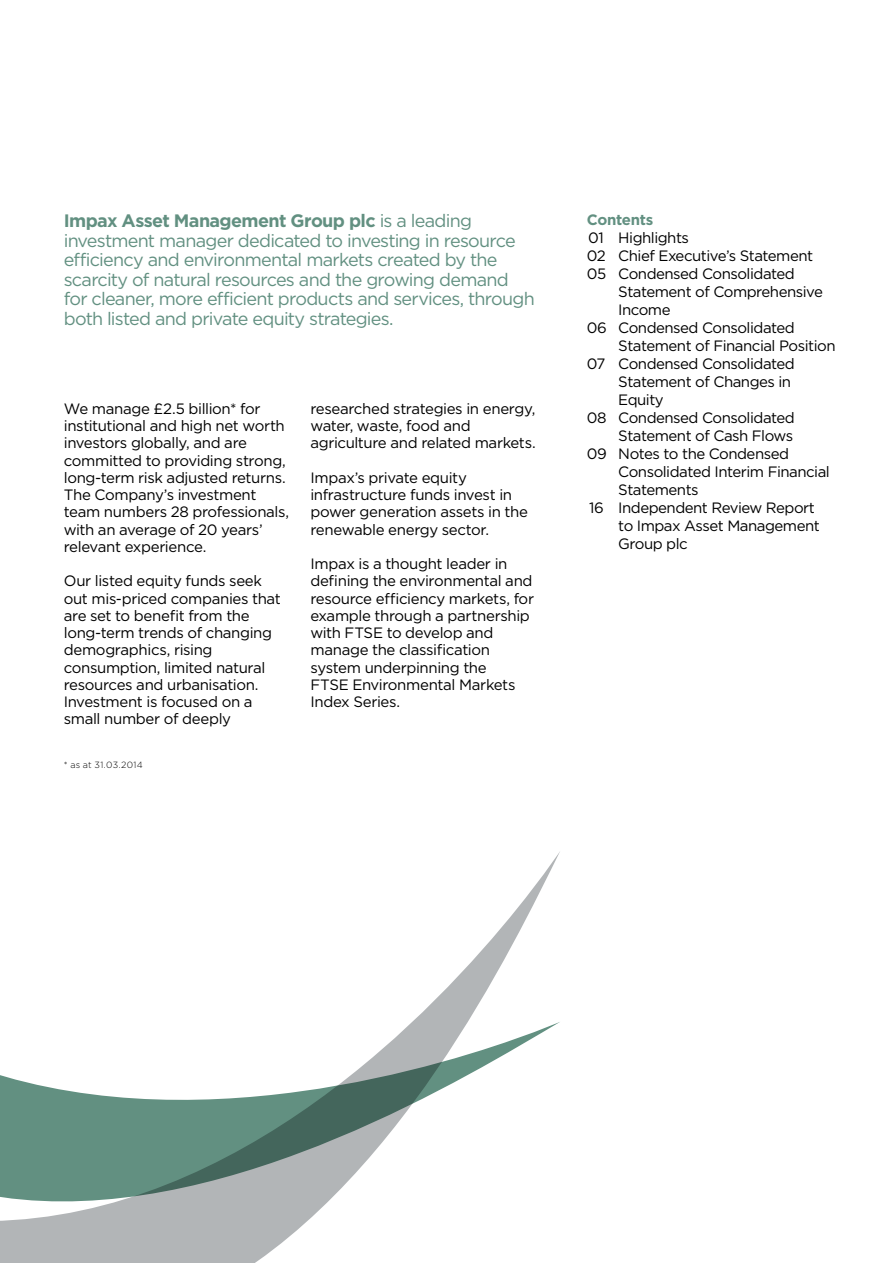
<style>
.page{position:relative;width:893px;height:1263px;background:#fff}
.page>*{position:absolute;margin:0;border:0;box-sizing:border-box;transform-origin:0 0}
.t1{font:18px/19.5px "Gotham";letter-spacing:-.04em;color:#629081}
.t2{font:15px/17.2px "Gotham";letter-spacing:-.03em;color:#000}
.t3{font:700 15px "Gotham";letter-spacing:-.02em;color:#629081}
.t4{font:300 9px "Gotham";letter-spacing:.025em;color:#000}
.s1{font-weight:700}
</style>
<div class="page">
<svg style="left:0;top:852px;width:560px;height:411px"></svg>
<p class="t1" style="left:64px;top:210px;width:472px"><span class="s1">Impax Asset Management Group plc</span> is a leading investment manager dedicated to investing in resource efficiency and environmental markets created by the scarcity of natural resources and the growing demand for cleaner, more efficient products and services, through both listed and private equity strategies.</p>
<p class="t2" style="left:64px;top:400px;width:227px">We manage £2.5 billion* for institutional and high net worth investors globally, and are committed to providing strong, long-term risk adjusted returns.<br>The Company’s investment team numbers 28 professionals, with an average of 20 years’ relevant experience.</p>
<p class="t2" style="left:64px;top:572px;width:219px">Our listed equity funds seek out mis-priced companies that are set to benefit from the long-term trends of changing demographics, rising consumption, limited natural resources and urbanisation.<br>Investment is focused on a small number of deeply</p>
<p class="t4" style="left:64px;top:759px;width:80px">* as at 31.03.2014</p>
<p class="t2" style="left:310px;top:400px;width:227px">researched strategies in energy, water, waste, food and agriculture and related markets.</p>
<p class="t2" style="left:310px;top:469px;width:219px">Impax’s private equity infrastructure funds invest in power generation assets in the renewable energy sector.</p>
<p class="t2" style="left:310px;top:555px;width:225px">Impax is a thought leader in defining the environmental and resource efficiency markets, for example through a partnership with FTSE to develop and manage the classification system underpinning the<br>FTSE Environmental Markets<br>Index Series.</p>
<p class="t3" style="left:587px;top:209px;width:68px">Contents</p>
<p class="t2" style="left:587px;top:228px;width:228px;line-height:18px">01 Highlights<br>02 Chief Executive’s Statement<br>05 Condensed Consolidated</p>
<p class="t2" style="left:618px;top:282px;width:206px">Statement of Comprehensive</p>
<p class="t2" style="left:618px;top:300px;width:54px">Income</p>
<p class="t2" style="left:587px;top:318px;width:209px">06 Condensed Consolidated</p>
<p class="t2" style="left:618px;top:336px;width:219px">Statement of Financial Position</p>
<p class="t2" style="left:587px;top:354px;width:209px">07 Condensed Consolidated</p>
<p class="t2" style="left:618px;top:372px;width:174px">Statement of Changes in</p>
<p class="t2" style="left:618px;top:390px;width:47px">Equity</p>
<p class="t2" style="left:587px;top:408px;width:209px">08 Condensed Consolidated</p>
<p class="t2" style="left:618px;top:426px;width:176px">Statement of Cash Flows</p>
<p class="t2" style="left:587px;top:444px;width:204px">09 Notes to the Condensed</p>
<p class="t2" style="left:618px;top:462px;width:213px">Consolidated Interim Financial</p>
<p class="t2" style="left:618px;top:480px;width:82px">Statements</p>
<p class="t2" style="left:589px;top:498px;width:227px">16 Independent Review Report</p>
<p class="t2" style="left:618px;top:516px;width:203px">to Impax Asset Management</p>
<p class="t2" style="left:618px;top:534px;width:71px">Group plc</p>
</div>
